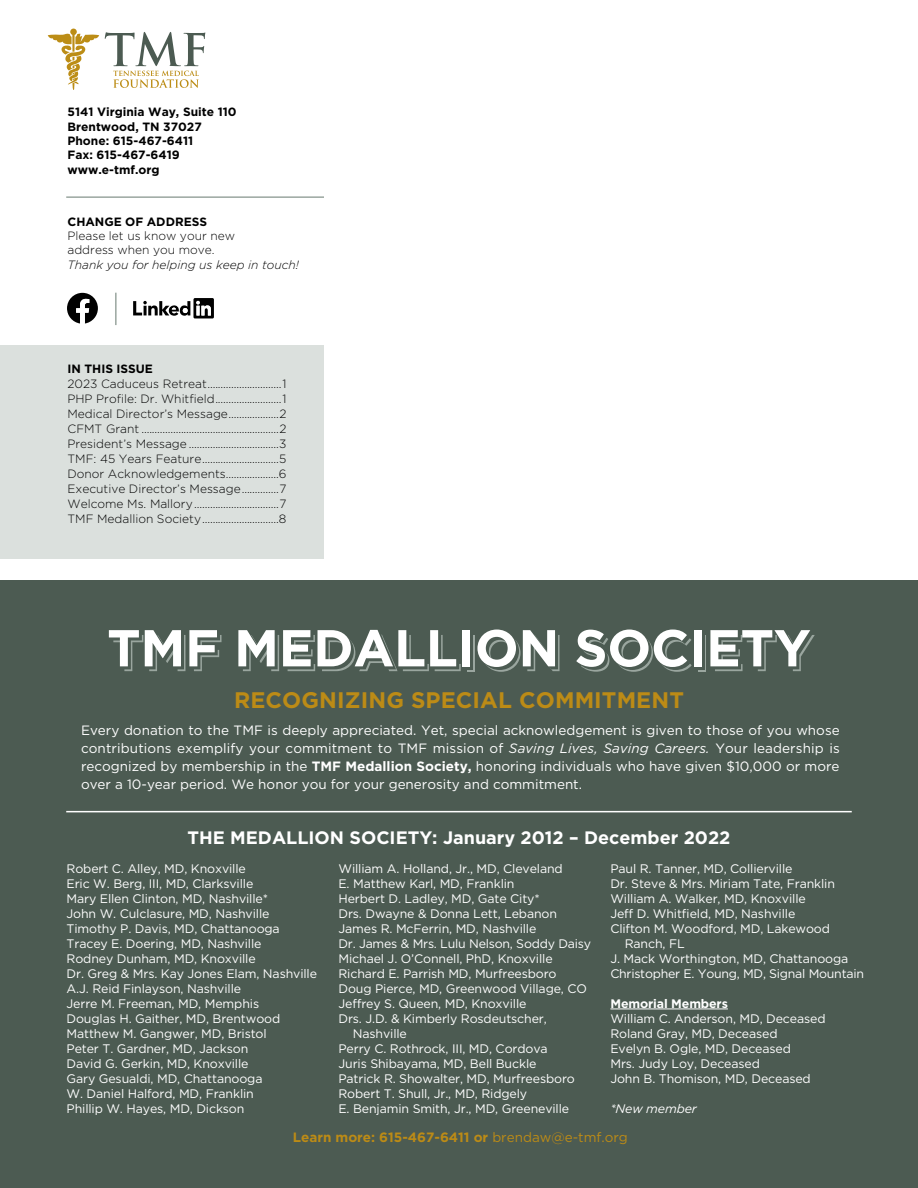
<style>
.page{position:relative;width:918px;height:1188px;background:#fff}
.page>*{position:absolute;margin:0;border:0;box-sizing:border-box;transform-origin:0 0}
.t1{font:700 51.75px "Gotham";letter-spacing:-.005em;color:#fff}
.t2{font:700 22.5px "Gotham";letter-spacing:.005em;color:#bc8b16}
.t3{font:700 18px "Gotham";color:#fff}
.t4{font:13.5px/18px "Gotham";color:#fff;text-align:justify}
.t5{font:700 13.5px "Gotham";color:#bc8b16}
.t6{font:12.3px/15px "Gotham";letter-spacing:-.01em;color:#fff}
.t7{font:700 12.3px "Gotham";letter-spacing:-.01em;color:#fff}
.t8{font:italic 12.3px "Gotham";letter-spacing:-.01em;color:#fff}
.t9{font:300 12px/15px "Gotham";color:#000}
.t10{font:700 12px/14.4px "Gotham";color:#000}
.t11{font:italic 300 12px "Gotham";color:#000}
.s1{font-style:italic}
.s2{font-weight:700}
.s3{font-weight:400}
</style>
<div class="page">
<div style="left:0;top:345px;width:324px;height:213px;background:#dbe0dd"></div>
<svg style="left:105px;top:32px;width:100px;height:56px"></svg>
<svg style="left:48px;top:29px;width:51px;height:61px"></svg>
<div style="left:0;top:581px;width:918px;height:607px;background:#4c5b52"></div>
<hr style="left:66px;top:196px;width:258px;height:2px;background:#9aa69f">
<hr style="left:115px;top:293px;width:2px;height:32px;background:#9aa69f">
<hr style="left:66px;top:811px;width:786px;height:1px;background:#fff">
<hr style="left:610px;top:1009px;width:118px;height:1px;background:#fff">
<svg style="left:133px;top:298px;width:81px;height:20px"></svg>
<svg style="left:67px;top:293px;width:31px;height:31px"></svg>
<p class="t10" style="left:67px;top:105px;width:171px">5141 Virginia Way, Suite 110<br>Brentwood, TN 37027<br>Phone: 615-467-6411<br>Fax: 615-467-6419 www.e-tmf.org</p>
<p class="t10" style="left:67px;top:214px;width:141px">CHANGE OF ADDRESS</p>
<p class="t9" style="left:67px;top:228px;width:169px;line-height:14.4px">Please let us know your new address when you move.</p>
<p class="t11" style="left:67px;top:257px;width:233px">Thank you for helping us keep in touch!</p>
<p class="t10" style="left:67px;top:361px;width:87px">IN THIS ISSUE</p>
<p class="t9" style="left:67px;top:376px;width:220px;text-align:justify">2023 Caduceus Retreat............................1<br>PHP Profile: Dr. Whitfield.........................1<br>Medical Director’s Message...................2<br>CFMT Grant ....................................................2<br>President’s Message ..................................3<br>TMF: 45 Years Feature.............................5<br>Donor Acknowledgements....................6<br>Executive Director’s Message..............7<br>Welcome Ms. Mallory................................7<br>TMF Medallion Society.............................8</p>
<h1 class="t1" style="left:107px;top:614px;width:705px">TMF MEDALLION SOCIETY</h1>
<h2 class="t2" style="left:234px;top:685px;width:451px">RECOGNIZING SPECIAL COMMITMENT</h2>
<p class="t4" style="left:81px;top:721px;width:760px">Every donation to the TMF is deeply appreciated. Yet, special acknowledgement is given to those of you whose contributions exemplify your commitment to TMF mission of <span class="s1">Saving Lives, Saving Careers.</span> Your leadership is recognized by membership in the <span class="s2">TMF Medallion Society,</span> honoring individuals who have given $10,000 or more over a 10-year period. We honor you for your generosity and commitment.</p>
<h3 class="t3" style="left:187px;top:826px;width:545px">THE MEDALLION SOCIETY: January 2012 – December 2022</h3>
<p class="t6" style="left:67px;top:861px;width:252px">Robert C. Alley, MD, Knoxville<br>Eric W. Berg, III, MD, Clarksville<br>Mary Ellen Clinton, MD, Nashville*<br>John W. Culclasure, MD, Nashville<br>Timothy P. Davis, MD, Chattanooga<br>Tracey E. Doering, MD, Nashville<br>Rodney Dunham, MD, Knoxville<br>Dr. Greg &amp; Mrs. Kay Jones Elam, Nashville<br>A.J. Reid Finlayson, Nashville<br>Jerre M. Freeman, MD, Memphis<br>Douglas H. Gaither, MD, Brentwood<br>Matthew M. Gangwer, MD, Bristol<br>Peter T. Gardner, MD, Jackson<br>David G. Gerkin, MD, Knoxville<br>Gary Gesualdi, MD, Chattanooga<br>W. Daniel Halford, MD, Franklin<br>Phillip W. Hayes, MD, Dickson</p>
<p class="t6" style="left:338px;top:861px;width:226px">William A. Holland, Jr., MD, Cleveland</p>
<p class="t6" style="left:338px;top:876px;width:178px">E. Matthew Karl, MD, Franklin</p>
<p class="t6" style="left:338px;top:891px;width:203px">Herbert D. Ladley, MD, Gate City*</p>
<p class="t6" style="left:338px;top:906px;width:220px">Drs. Dwayne &amp; Donna Lett, Lebanon</p>
<p class="t6" style="left:338px;top:921px;width:199px">James R. McFerrin, MD, Nashville</p>
<p class="t6" style="left:338px;top:936px;width:254px">Dr. James &amp; Mrs. Lulu Nelson, Soddy Daisy</p>
<p class="t6" style="left:338px;top:951px;width:216px">Michael J. O’Connell, PhD, Knoxville</p>
<p class="t6" style="left:338px;top:966px;width:220px">Richard E. Parrish MD, Murfreesboro</p>
<p class="t6" style="left:338px;top:981px;width:250px">Doug Pierce, MD, Greenwood Village, CO</p>
<p class="t6" style="left:338px;top:996px;width:190px">Jeffrey S. Queen, MD, Knoxville</p>
<p class="t6" style="left:338px;top:1011px;width:210px">Drs. J.D. &amp; Kimberly Rosdeutscher,</p>
<p class="t6" style="left:353px;top:1026px;width:56px">Nashville</p>
<p class="t6" style="left:338px;top:1041px;width:211px">Perry C. Rothrock, III, MD, Cordova</p>
<p class="t6" style="left:338px;top:1056px;width:199px">Juris Shibayama, MD, Bell Buckle</p>
<p class="t6" style="left:338px;top:1071px;width:238px">Patrick R. Showalter, MD, Murfreesboro</p>
<p class="t6" style="left:338px;top:1086px;width:190px">Robert T. Shull, Jr., MD, Ridgely</p>
<p class="t6" style="left:338px;top:1101px;width:232px">E. Benjamin Smith, Jr., MD, Greeneville</p>
<p class="t6" style="left:610px;top:861px;width:184px">Paul R. Tanner, MD, Collierville</p>
<p class="t6" style="left:610px;top:876px;width:226px">Dr. Steve &amp; Mrs. Miriam Tate, Franklin</p>
<p class="t6" style="left:610px;top:891px;width:197px">William A. Walker, MD, Knoxville</p>
<p class="t6" style="left:610px;top:906px;width:186px">Jeff D. Whitfield, MD, Nashville</p>
<p class="t6" style="left:610px;top:921px;width:221px">Clifton M. Woodford, MD, Lakewood</p>
<p class="t6" style="left:625px;top:936px;width:61px">Ranch, FL</p>
<p class="t6" style="left:610px;top:951px;width:240px">J. Mack Worthington, MD, Chattanooga</p>
<p class="t6" style="left:610px;top:966px;width:255px">Christopher E. Young, MD, Signal Mountain</p>
<p class="t7" style="left:610px;top:995px;width:119px">Memorial Members</p>
<p class="t6" style="left:610px;top:1011px;width:217px">William C. Anderson, MD, Deceased<br>Roland Gray, MD, Deceased<br>Evelyn B. Ogle, MD, Deceased<br>Mrs. Judy Loy, Deceased<br>John B. Thomison, MD, Deceased</p>
<p class="t8" style="left:610px;top:1100px;width:88px">*New member</p>
<p class="t5" style="left:293px;top:1128px;width:337px">Learn more: 615-467-6411 or <span class="s3">brendaw@e-tmf.org</span></p>
</div>
